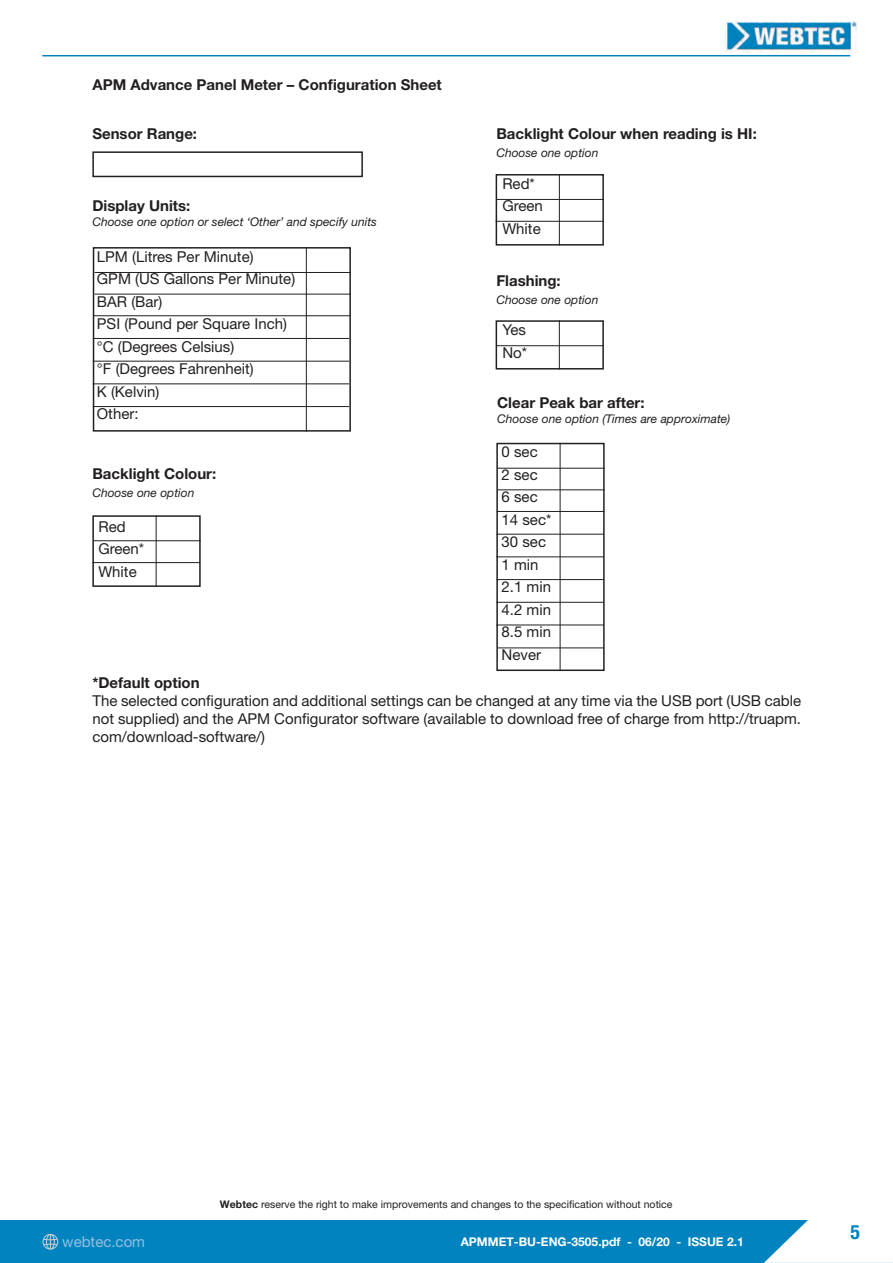
<style>
.page{position:relative;width:893px;height:1263px;background:#fff}
.page>*{position:absolute;margin:0;border:0;box-sizing:border-box;transform-origin:0 0}
.A_Head{font:700 condensed 19.8px "Helvetica Neue LT Std";color:#0083bf}
.t1{font:15px/18px "Helvetica Neue LT Std";color:#231f20;text-align:justify}
.t2{font:700 15px "Helvetica Neue LT Std";color:#231f20}
.t3{font:15px "Helvetica Neue LT Std";color:#94bee0}
.t4{font:italic 12px "Helvetica Neue LT Std";color:#231f20}
.t5{font:700 12px "Helvetica Neue LT Std";color:#fff}
.t6{font:10.5px "Helvetica Neue LT Std";color:#231f20}
.s1{font-weight:700}
</style>
<div class="page">
<div style="left:496px;top:174px;width:108px;height:72px;border:2px solid #231f20"></div>
<hr style="left:559px;top:174px;width:1px;height:72px;background:#231f20">
<hr style="left:496px;top:199px;width:108px;height:1px;background:#231f20">
<hr style="left:496px;top:221px;width:107px;height:1px;background:#231f20">
<div style="left:496px;top:320px;width:108px;height:49px;border:2px solid #231f20"></div>
<hr style="left:559px;top:320px;width:1px;height:49px;background:#231f20">
<hr style="left:496px;top:345px;width:108px;height:1px;background:#231f20">
<div style="left:496px;top:443px;width:109px;height:228px;border:2px solid #231f20"></div>
<hr style="left:560px;top:443px;width:1px;height:228px;background:#231f20">
<hr style="left:497px;top:468px;width:108px;height:1px;background:#231f20">
<hr style="left:497px;top:489px;width:108px;height:1px;background:#231f20">
<hr style="left:497px;top:511px;width:107px;height:1px;background:#231f20">
<hr style="left:496px;top:534px;width:108px;height:1px;background:#231f20">
<hr style="left:496px;top:556px;width:108px;height:1px;background:#231f20">
<hr style="left:496px;top:579px;width:108px;height:1px;background:#231f20">
<hr style="left:496px;top:602px;width:108px;height:1px;background:#231f20">
<hr style="left:496px;top:625px;width:108px;height:1px;background:#231f20">
<div style="left:92px;top:151px;width:271px;height:26px;border:2px solid #231f20"></div>
<div style="left:92px;top:515px;width:109px;height:72px;border:2px solid #231f20"></div>
<hr style="left:156px;top:515px;width:1px;height:72px;background:#231f20">
<hr style="left:93px;top:540px;width:108px;height:1px;background:#231f20">
<hr style="left:92px;top:562px;width:108px;height:1px;background:#231f20">
<div style="left:93px;top:247px;width:258px;height:185px;border:2px solid #231f20"></div>
<hr style="left:306px;top:247px;width:1px;height:185px;background:#231f20">
<hr style="left:95px;top:272px;width:256px;height:1px;background:#231f20">
<hr style="left:95px;top:294px;width:256px;height:1px;background:#231f20">
<hr style="left:94px;top:315px;width:256px;height:1px;background:#231f20">
<hr style="left:93px;top:338px;width:256px;height:1px;background:#231f20">
<hr style="left:93px;top:361px;width:256px;height:1px;background:#231f20">
<hr style="left:93px;top:383px;width:256px;height:1px;background:#231f20">
<hr style="left:93px;top:406px;width:256px;height:1px;background:#231f20">
<hr style="left:498px;top:647px;width:106px;height:1px;background:#231f20">
<div style="left:0;top:1220px;width:893px;height:43px;background:#0083bf"></div>
<svg style="left:764px;top:1220px;width:129px;height:43px"></svg>
<svg style="left:43px;top:1234px;width:15px;height:15px"></svg>
<img style="left:724px;top:21px;width:133px;height:31px">
<hr style="left:42px;top:55px;width:808px;height:1px;background:#0083bf">
<p class="t2" style="left:92px;top:76px;width:351px">APM Advance Panel Meter – Configuration Sheet</p>
<p class="t2" style="left:92px;top:125px;width:106px">Sensor Range:</p>
<p class="t2" style="left:92px;top:197px;width:100px">Display Units:</p>
<p class="t4" style="left:92px;top:214px;width:286px">Choose one option or select ‘Other’ and specify units</p>
<p class="t1" style="left:97px;top:247px;width:158px">LPM (Litres Per Minute)</p>
<p class="t1" style="left:97px;top:270px;width:200px">GPM (US Gallons Per Minute)</p>
<p class="t1" style="left:97px;top:292px;width:67px">BAR (Bar)</p>
<p class="t1" style="left:97px;top:315px;width:192px">PSI (Pound per Square Inch)</p>
<p class="t1" style="left:97px;top:337px;width:139px">°C (Degrees Celsius)</p>
<p class="t1" style="left:97px;top:360px;width:158px">°F (Degrees Fahrenheit)</p>
<p class="t1" style="left:97px;top:382px;width:64px">K (Kelvin)</p>
<p class="t1" style="left:97px;top:405px;width:43px">Other:</p>
<p class="t2" style="left:92px;top:465px;width:125px">Backlight Colour:</p>
<p class="t4" style="left:92px;top:486px;width:104px">Choose one option</p>
<p class="t1" style="left:98px;top:517px;width:29px">Red</p>
<p class="t1" style="left:98px;top:540px;width:47px">Green*</p>
<p class="t1" style="left:98px;top:562px;width:40px">White</p>
<p class="t2" style="left:496px;top:125px;width:262px">Backlight Colour when reading is HI:</p>
<p class="t4" style="left:496px;top:146px;width:104px">Choose one option</p>
<p class="t1" style="left:502px;top:174px;width:34px">Red*</p>
<p class="t1" style="left:502px;top:197px;width:42px">Green</p>
<p class="t1" style="left:502px;top:219px;width:40px">White</p>
<p class="t2" style="left:496px;top:271px;width:66px">Flashing:</p>
<p class="t4" style="left:496px;top:292px;width:104px">Choose one option</p>
<p class="t1" style="left:502px;top:321px;width:25px">Yes</p>
<p class="t1" style="left:502px;top:343px;width:26px">No*</p>
<p class="t2" style="left:497px;top:393px;width:149px">Clear Peak bar after:</p>
<p class="t4" style="left:497px;top:411px;width:235px">Choose one option (Times are approximate)</p>
<p class="t1" style="left:502px;top:442px;width:38px">0 sec</p>
<p class="t1" style="left:502px;top:465px;width:38px">2 sec</p>
<p class="t1" style="left:502px;top:487px;width:38px">6 sec</p>
<p class="t1" style="left:502px;top:510px;width:51px">14 sec*</p>
<p class="t1" style="left:502px;top:532px;width:46px">30 sec</p>
<p class="t1" style="left:502px;top:555px;width:38px">1 min</p>
<p class="t1" style="left:502px;top:577px;width:51px">2.1 min</p>
<p class="t1" style="left:502px;top:600px;width:51px">4.2 min</p>
<p class="t1" style="left:502px;top:622px;width:51px">8.5 min</p>
<p class="t1" style="left:502px;top:645px;width:41px">Never</p>
<p class="t2" style="left:92px;top:674px;width:109px">*Default option</p>
<p class="t1" style="left:92px;top:692px;width:710px">The selected configuration and additional settings can be changed at any time via the USB port (USB cable not supplied) and the APM Configurator software (available to download free of charge from http://truapm. com/download-software/)</p>
<p class="t6" style="left:220px;top:1198px;width:454px"><span class="s1">Webtec</span> reserve the right to make improvements and changes to the specification without notice</p>
<p class="t3" style="left:62px;top:1232px;width:84px">webtec.com</p>
<p class="t5" style="left:461px;top:1234px;width:284px">APMMET-BU-ENG-3505.pdf - 06/20 - ISSUE 2.1</p>
<p class="A_Head" style="left:850px;top:1220px;width:11px">5</p>
</div>
